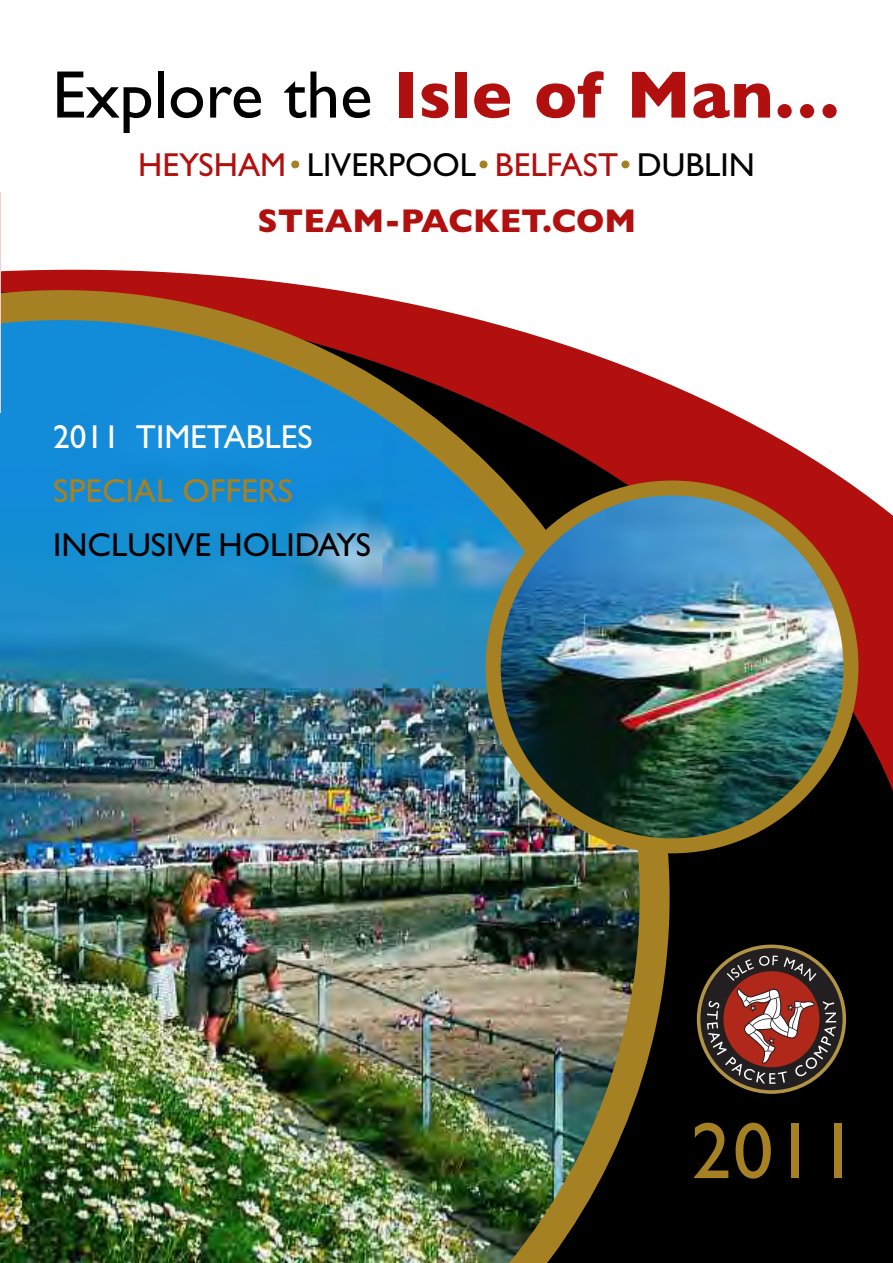
<style>
.page{position:relative;width:893px;height:1263px;background:#fff}
.page>*{position:absolute;margin:0;border:0;box-sizing:border-box;transform-origin:0 0}
.t1{font:80.25px "Gill Sans";color:#a68123}
.t2{font:67.5px "Gill Sans";color:#000}
.t3{font:33.3px "Gill Sans";color:#000}
.t4{font:700 33.3px "Gill Sans";color:#b1100f}
.t5{font:33.3px "Gill Sans";color:#fff}
.t6{font:33.3px "Gill Sans";color:#a68123}
.s1{font-weight:700;color:#b1100f}
.s2{color:#b1100f}
</style>
<div class="page">
<svg style="left:1px;top:270px;width:334px;height:20px;fill:#b1100f"></svg>
<svg style="left:670px;top:384px;width:223px;height:879px;fill:#000"></svg>
<img style="left:0;top:290px;width:670px;height:973px">
<img style="left:486px;top:480px;width:372px;height:373px">
<hr style="left:0;top:192px;width:1px;height:220px;background:#efcfcf">
<div style="left:780px;top:1103px;width:113px;height:160px;background:#000"></div>
<svg style="left:697px;top:944px;width:149px;height:150px;background:#5d3a31"></svg>
<h2 class="t2" style="left:52px;top:55px;width:790px">Explore the <span class="s1">Isle of Man…</span></h2>
<p class="t3" style="left:138px;top:145px;width:618px"><span class="s2">HEYSHAM</span><sup>.</sup>LIVERPOOL<sup>.</sup><span class="s2">BELFAST</span><sup>.</sup>DUBLIN</p>
<p class="t4" style="left:257px;top:201px;width:380px">STEAM-PACKET.COM</p>
<p class="t5" style="left:53px;top:417px;width:261px">2011 TIMETABLES</p>
<p class="t6" style="left:53px;top:471px;width:241px">SPECIAL OFFERS</p>
<p class="t3" style="left:53px;top:525px;width:319px">INCLUSIVE HOLIDAYS</p>
<h1 class="t1" style="left:691px;top:1103px;width:168px">2011</h1>
</div>
